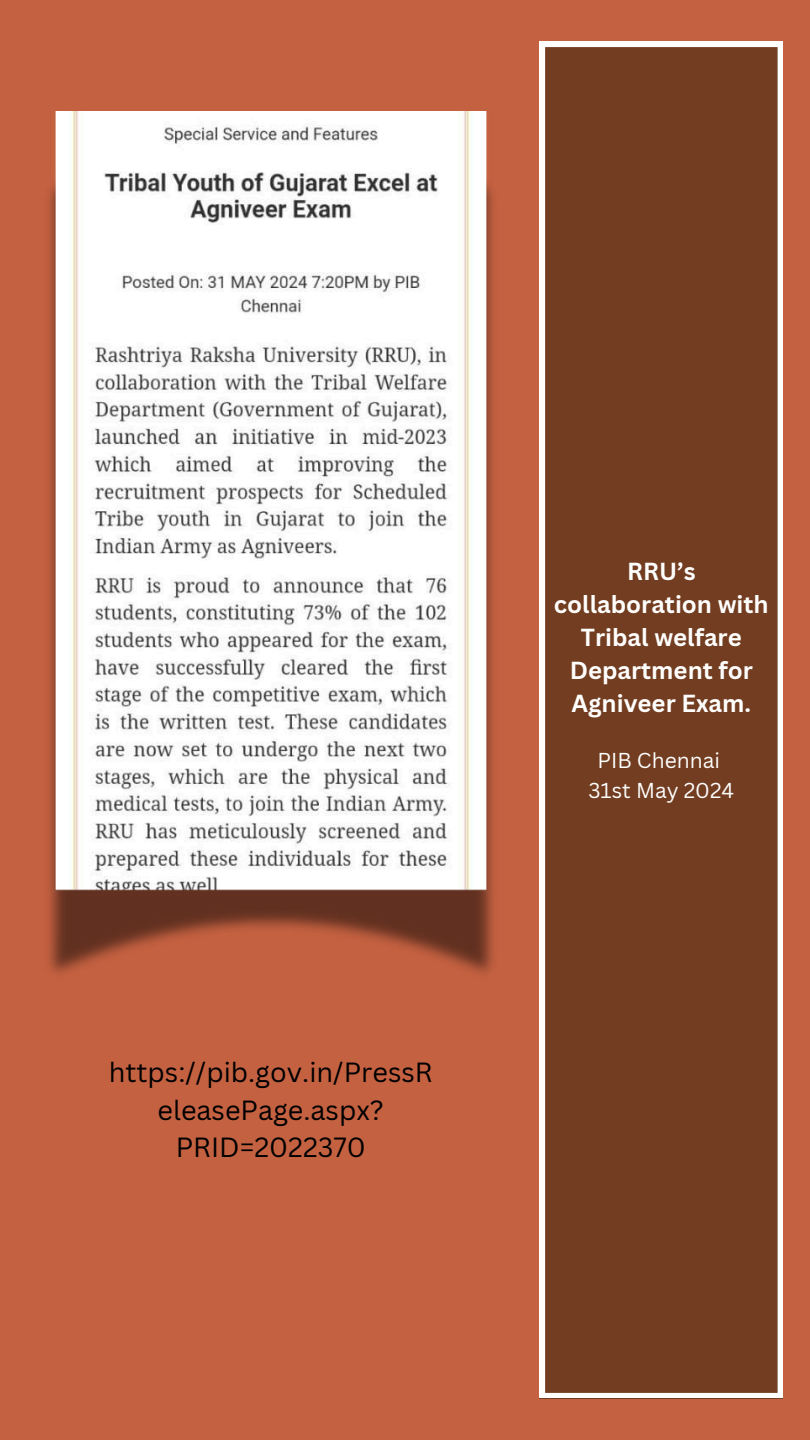
<style>
.page{position:relative;width:810px;height:1440px;background:#c46141}
.page>*{position:absolute;margin:0;border:0;box-sizing:border-box;transform-origin:0 0}
.t1{font:27px/37.5px "Canva Sans";color:#000;text-align:center}
.t2{font:700 24px/33px "Canva Sans";color:#fefefd;text-align:center}
.t3{font:21px/29.2px "Canva Sans";color:#fefefd;text-align:center}
</style>
<div class="page">
<img style="left:49px;top:111px;width:444px;height:862px">
<div style="left:540px;top:42px;width:243px;height:1356px;background:#723d20"></div>
<p class="t1" style="left:109px;top:1053px;width:326px">https://pib.gov.in/PressR eleasePage.aspx?<br>PRID=2022370</p>
<p class="t2" style="left:554px;top:554px;width:216px">RRU’s collaboration with<br>Tribal welfare<br>Department for<br>Agniveer Exam.</p>
<p class="t3" style="left:588px;top:746px;width:147px">PIB Chennai<br>31st May 2024</p>
</div>
